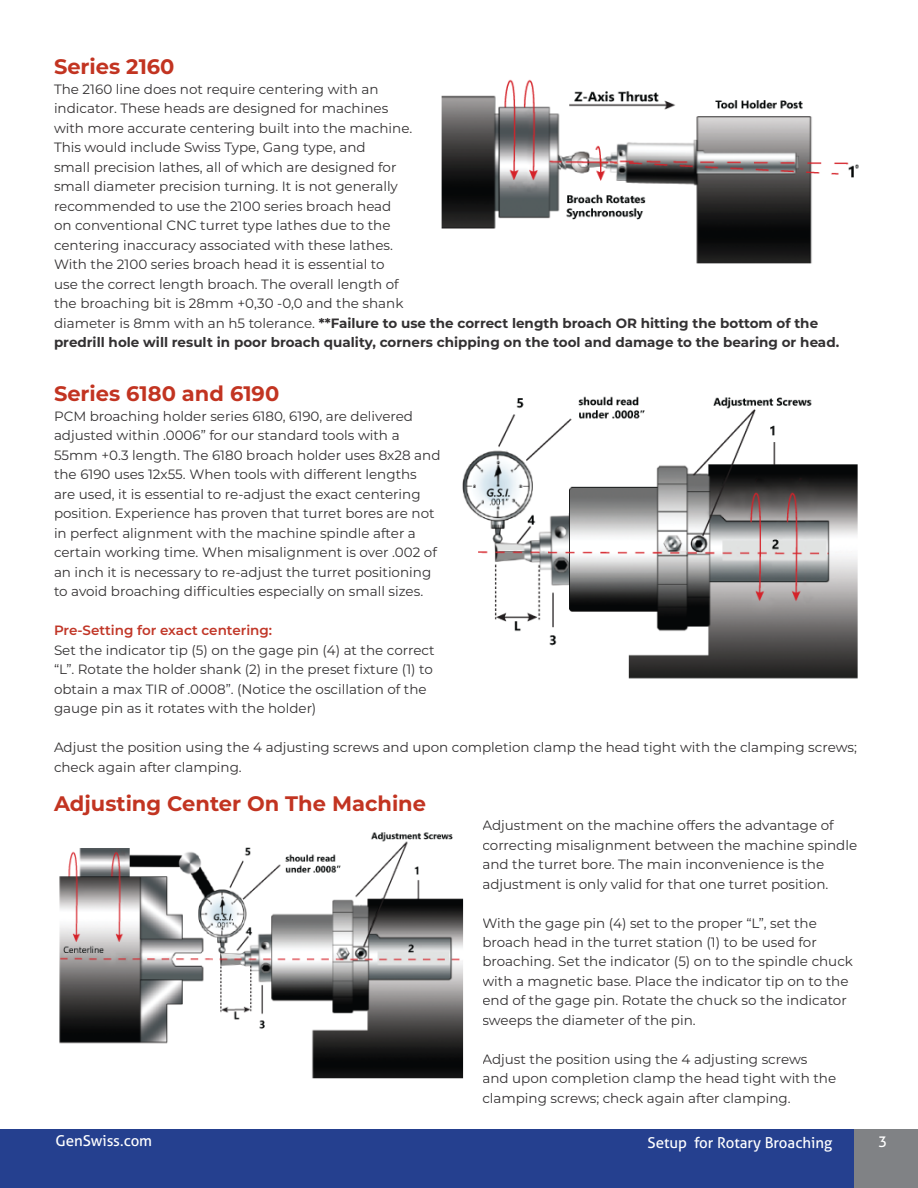
<style>
.page{position:relative;width:918px;height:1188px;background:#fff}
.page>*{position:absolute;margin:0;border:0;box-sizing:border-box;transform-origin:0 0}
.t1{font:700 21px "Montserrat";color:#c23421}
.t2{font:15px "Aller";color:#fff}
.t3{font:13.5px/19.5px "Montserrat";color:#333132}
.t4{font:600 13.5px "Montserrat";color:#c13627}
.s1{font-weight:700}
</style>
<div class="page">
<img style="left:441px;top:79px;width:418px;height:185px">
<img style="left:462px;top:396px;width:396px;height:283px">
<img style="left:59px;top:832px;width:405px;height:247px">
<div style="left:0;top:1130px;width:918px;height:58px;background:#25408f"></div>
<div style="left:854px;top:1130px;width:64px;height:58px;background:#808285"></div>
<h1 class="t1" style="left:54px;top:52px;width:122px">Series 2160</h1>
<p class="t3" style="left:54px;top:79px;width:787px">The 2160 line does not require centering with an<br>indicator. These heads are designed for machines<br>with more accurate centering built into the machine.<br>This would include Swiss Type, Gang type, and<br>small precision lathes, all of which are designed for<br>small diameter precision turning. It is not generally<br>recommended to use the 2100 series broach head<br>on conventional CNC turret type lathes due to the<br>centering inaccuracy associated with these lathes.<br>With the 2100 series broach head it is essential to<br>use the correct length broach. The overall length of<br>the broaching bit is 28mm +0,30 -0,0 and the shank<br>diameter is 8mm with an h5 tolerance. <span class="s1">**Failure to use the correct length broach OR hitting the bottom of the predrill hole will result in poor broach quality, corners chipping on the tool and damage to the bearing or head.</span></p>
<h1 class="t1" style="left:54px;top:379px;width:227px">Series 6180 and 6190</h1>
<p class="t3" style="left:54px;top:406px;width:388px">PCM broaching holder series 6180, 6190, are delivered adjusted within .0006” for our standard tools with a 55mm +0.3 length. The 6180 broach holder uses 8x28 and the 6190 uses 12x55. When tools with different lengths are used, it is essential to re-adjust the exact centering position. Experience has proven that turret bores are not in perfect alignment with the machine spindle after a certain working time. When misalignment is over .002 of an inch it is necessary to re-adjust the turret positioning to avoid broaching difficulties especially on small sizes.</p>
<p class="t4" style="left:54px;top:621px;width:220px">Pre-Setting for exact centering:</p>
<p class="t3" style="left:54px;top:640px;width:382px">Set the indicator tip (5) on the gage pin (4) at the correct “L”. Rotate the holder shank (2) in the preset fixture (1) to obtain a max TIR of .0008”. (Notice the oscillation of the gauge pin as it rotates with the holder)</p>
<p class="t3" style="left:54px;top:737px;width:804px">Adjust the position using the 4 adjusting screws and upon completion clamp the head tight with the clamping screws; check again after clamping.</p>
<h1 class="t1" style="left:54px;top:788px;width:374px">Adjusting Center On The Machine</h1>
<p class="t3" style="left:482px;top:815px;width:376px">Adjustment on the machine offers the advantage of correcting misalignment between the machine spindle and the turret bore. The main inconvenience is the adjustment is only valid for that one turret position.</p>
<p class="t3" style="left:482px;top:912px;width:372px">With the gage pin (4) set to the proper “L”, set the broach head in the turret station (1) to be used for broaching. Set the indicator (5) on to the spindle chuck with a magnetic base. Place the indicator tip on to the end of the gage pin. Rotate the chuck so the indicator sweeps the diameter of the pin.</p>
<p class="t3" style="left:482px;top:1049px;width:355px">Adjust the position using the 4 adjusting screws and upon completion clamp the head tight with the clamping screws; check again after clamping.</p>
<p class="t2" style="left:56px;top:1132px;width:98px">GenSwiss.com</p>
<p class="t2" style="left:648px;top:1133px;width:186px">Setup for Rotary Broaching</p>
<p class="t2" style="left:878px;top:1132px;width:10px">3</p>
</div>
